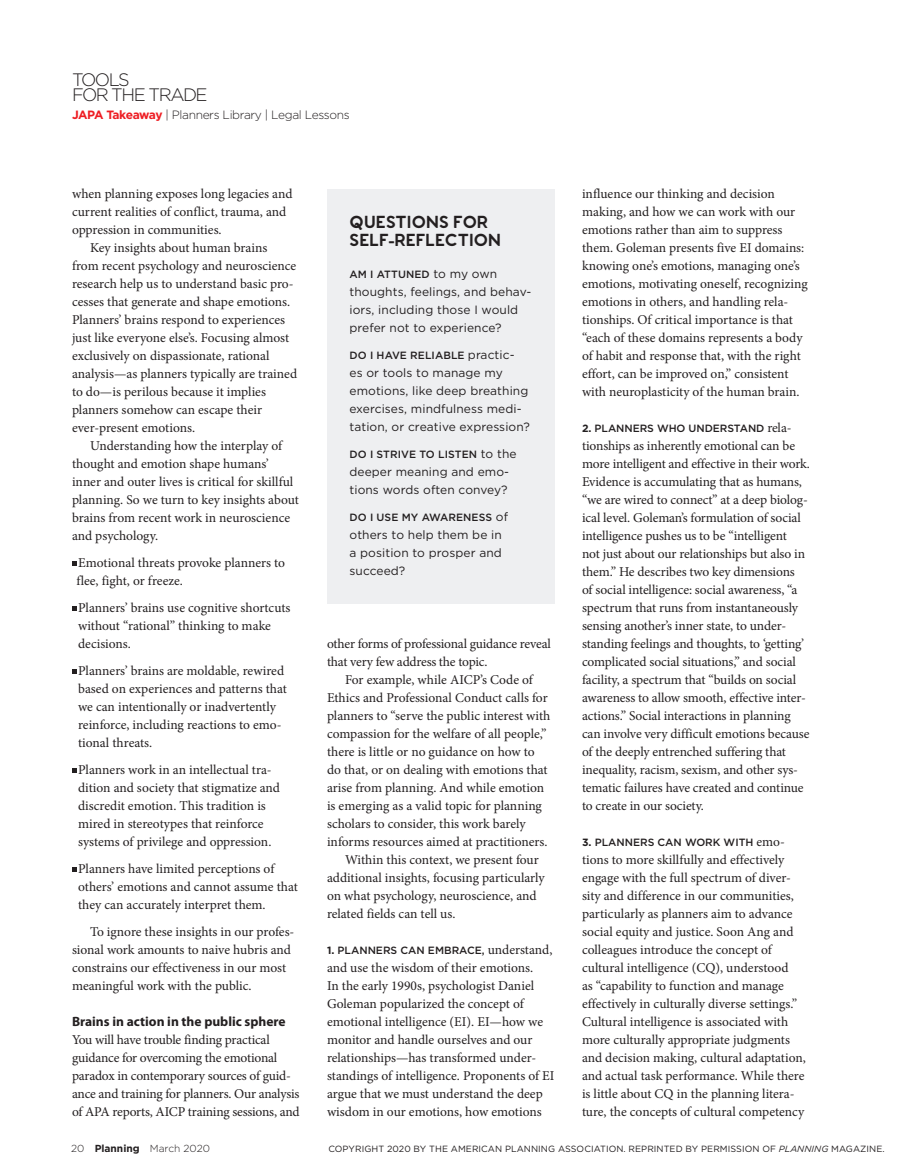
<style>
.page{position:relative;width:918px;height:1175px;background:#fff}
.page>*{position:absolute;margin:0;border:0;box-sizing:border-box;transform-origin:0 0}
.SidbarHed{font:700 18px/18px "Venti CF";letter-spacing:.01em;color:#231f20}
.t1{font:300 18px/14.2px "Gotham";letter-spacing:-.09em;color:#231f20}
.BodyFirst_RR{font:13.5px/18px "Minion Pro";letter-spacing:-.005em;color:#231f20}
.Body_RR{font:13.5px/18px "Minion Pro";letter-spacing:-.005em;color:#231f20}
.SUBHED_AND_RR_TEXT{font:700 13.5px "Myriad Pro";color:#231f20}
.SidebarBodyFirst{font:12px/18px "Gotham";letter-spacing:.005em;color:#231f20}
.t2{font:300 12px "Gotham";letter-spacing:-.03em;color:#231f20}
.BodyFirst_RR-2{font:500 10.5px "Gotham";color:#231f20}
.SidebarBodyFirst-2{font:500 10.5px "Gotham";letter-spacing:.005em;color:#231f20}
.t3{font:300 10.2px "Gotham";color:#231f20}
.t4{font:9px "Gotham";letter-spacing:.005em;color:#231f20}
.s1{font-weight:700;color:#ee1d23}
.s2{font-weight:400;font-size:12px}
.s3{font-weight:700}
.s4{font-family:"Minion Pro";font-weight:400;font-size:13.5px}
.s5{font-style:italic}
</style>
<div class="page">
<svg style="left:72px;top:561px;width:4px;height:4px"></svg>
<svg style="left:72px;top:606px;width:4px;height:4px"></svg>
<svg style="left:72px;top:669px;width:4px;height:4px"></svg>
<svg style="left:72px;top:768px;width:4px;height:4px"></svg>
<svg style="left:72px;top:867px;width:4px;height:4px"></svg>
<div style="left:327px;top:189px;width:228px;height:414px;background:#eeeff1"></div>
<p class="t1" style="left:72px;top:72px;width:137px">TOOLS<br>FOR THE TRADE</p>
<p class="t2" style="left:72px;top:107px;width:279px"><span class="s1">JAPA Takeaway</span> | Planners Library | Legal Lessons</p>
<p class="BodyFirst_RR" style="left:72px;top:185px;width:222px">when planning exposes long legacies and current realities of conflict, trauma, and oppression in communities.</p>
<p class="Body_RR" style="left:72px;top:239px;width:227px;text-indent:18px">Key insights about human brains from recent psychology and neuroscience research help us to understand basic pro&shy;cesses that generate and shape emotions.<br>Planners’ brains respond to experiences just like everyone else’s. Focusing almost exclusively on dispassionate, rational analysis—as planners typically are trained to do—is perilous because it implies planners somehow can escape their ever-present emotions.</p>
<p class="Body_RR" style="left:72px;top:437px;width:228px;text-indent:18px">Understanding how the interplay of thought and emotion shape humans’ inner and outer lives is critical for skillful planning. So we turn to key insights about brains from recent work in neuroscience and psychology.</p>
<p class="BodyFirst_RR" style="left:76px;top:554px;width:210px">Emotional threats provoke planners to flee, fight, or freeze.</p>
<p class="BodyFirst_RR" style="left:78px;top:599px;width:214px">Planners’ brains use cognitive shortcuts without “rational” thinking to make decisions.</p>
<p class="BodyFirst_RR" style="left:78px;top:662px;width:210px">Planners’ brains are moldable, rewired based on experiences and patterns that we can intentionally or inadvertently reinforce, including reactions to emo&shy;tional threats.</p>
<p class="BodyFirst_RR" style="left:78px;top:761px;width:203px">Planners work in an intellectual tra&shy;dition and society that stigmatize and discredit emotion. This tradition is mired in stereotypes that reinforce systems of privilege and oppression.</p>
<p class="BodyFirst_RR" style="left:78px;top:860px;width:221px">Planners have limited perceptions of others’ emotions and cannot assume that they can accurately interpret them.</p>
<p class="Body_RR" style="left:72px;top:923px;width:224px;text-indent:18px">To ignore these insights in our profes&shy;sional work amounts to naive hubris and constrains our effectiveness in our most meaningful work with the public.</p>
<p class="SUBHED_AND_RR_TEXT" style="left:72px;top:1014px;width:215px">Brains in action in the public sphere</p>
<p class="BodyFirst_RR" style="left:72px;top:1031px;width:229px">You will have trouble finding practical guidance for overcoming the emotional paradox in contemporary sources of guid&shy;ance and training for planners. Our analysis of APA reports, AICP training sessions, and</p>
<p class="SidbarHed" style="left:350px;top:214px;width:153px">QUESTIONS FOR<br>SELF-REFLECTION</p>
<p class="SidebarBodyFirst-2" style="left:350px;top:267px;width:149px">AM I ATTUNED <span class="s2">to my own</span></p>
<p class="SidebarBodyFirst" style="left:350px;top:282px;width:184px">thoughts, feelings, and behav&shy;iors, including those I would prefer not to experience?</p>
<p class="SidebarBodyFirst-2" style="left:350px;top:348px;width:167px">DO I HAVE RELIABLE <span class="s2">practic-</span></p>
<p class="SidebarBodyFirst" style="left:350px;top:363px;width:182px">es or tools to manage my emotions, like deep breathing exercises, mindfulness medi&shy;tation, or creative expression?</p>
<p class="SidebarBodyFirst-2" style="left:350px;top:447px;width:169px">DO I STRIVE TO LISTEN <span class="s2">to the</span></p>
<p class="SidebarBodyFirst" style="left:350px;top:462px;width:161px">deeper meaning and emo&shy;tions words often convey?</p>
<p class="SidebarBodyFirst-2" style="left:350px;top:510px;width:160px">DO I USE MY AWARENESS <span class="s2">of</span></p>
<p class="SidebarBodyFirst" style="left:350px;top:525px;width:154px;text-align:justify">others to help them be in a position to prosper and succeed?</p>
<p class="BodyFirst_RR" style="left:327px;top:635px;width:225px">other forms of professional guidance reveal that very few address the topic.</p>
<p class="Body_RR" style="left:327px;top:671px;width:225px;text-indent:18px">For example, while AICP’s Code of Ethics and Professional Conduct calls for planners to “serve the public interest with compassion for the welfare of all people,” there is little or no guidance on how to do that, or on dealing with emotions that arise from planning. And while emotion is emerging as a valid topic for planning scholars to consider, this work barely informs resources aimed at practitioners.</p>
<p class="Body_RR" style="left:327px;top:851px;width:219px;text-indent:18px">Within this context, we present four additional insights, focusing particularly on what psychology, neuroscience, and related fields can tell us.</p>
<p class="BodyFirst_RR-2" style="left:327px;top:943px;width:227px"><span class="s3">1.</span> PLANNERS CAN EMBRACE, <span class="s4">understand,</span></p>
<p class="BodyFirst_RR" style="left:327px;top:959px;width:229px">and use the wisdom of their emotions.<br>In the early 1990s, psychologist Daniel Goleman popularized the concept of emotional intelligence (EI). EI—how we monitor and handle ourselves and our relationships—has transformed under&shy;standings of intelligence. Proponents of EI argue that we must understand the deep wisdom in our emotions, how emotions</p>
<p class="BodyFirst_RR" style="left:582px;top:185px;width:227px">influence our thinking and decision making, and how we can work with our emotions rather than aim to suppress them. Goleman presents five EI domains: knowing one’s emotions, managing one’s emotions, motivating oneself, recognizing emotions in others, and handling rela&shy;tionships. Of critical importance is that “each of these domains represents a body of habit and response that, with the right effort, can be improved on,” consistent with neuroplasticity of the human brain.</p>
<p class="BodyFirst_RR-2" style="left:582px;top:421px;width:211px"><span class="s3">2.</span> PLANNERS WHO UNDERSTAND <span class="s4">rela-</span></p>
<p class="BodyFirst_RR" style="left:582px;top:437px;width:229px">tionships as inherently emotional can be more intelligent and effective in their work.<br>Evidence is accumulating that as humans, “we are wired to connect” at a deep biolog&shy;ical level. Goleman’s formulation of social intelligence pushes us to be “intelligent<br>not just about our relationships but also in them.” He describes two key dimensions<br>of social intelligence: social awareness, “a spectrum that runs from instantaneously sensing another’s inner state, to under&shy;standing feelings and thoughts, to ‘getting’ complicated social situations,” and social facility, a spectrum that “builds on social awareness to allow smooth, effective inter&shy;actions.” Social interactions in planning can involve very difficult emotions because of the deeply entrenched suffering that inequality, racism, sexism, and other sys&shy;tematic failures have created and continue to create in our society.</p>
<p class="BodyFirst_RR-2" style="left:582px;top:835px;width:204px"><span class="s3">3.</span> PLANNERS CAN WORK WITH <span class="s4">emo-</span></p>
<p class="BodyFirst_RR" style="left:582px;top:851px;width:225px">tions to more skillfully and effectively engage with the full spectrum of diver&shy;sity and difference in our communities, particularly as planners aim to advance social equity and justice. Soon Ang and colleagues introduce the concept of cultural intelligence (CQ), understood<br>as “capability to function and manage effectively in culturally diverse settings.” Cultural intelligence is associated with more culturally appropriate judgments and decision making, cultural adaptation, and actual task performance. While there is little about CQ in the planning litera&shy;ture, the concepts of cultural competency</p>
<p class="t3" style="left:71px;top:1142px;width:140px">20 <span class="s3">Planning</span> March 2020</p>
<p class="t4" style="left:328px;top:1143px;width:558px">COPYRIGHT 2020 BY THE AMERICAN PLANNING ASSOCIATION. REPRINTED BY PERMISSION OF <span class="s5">PLANNING</span> MAGAZINE.</p>
</div>
